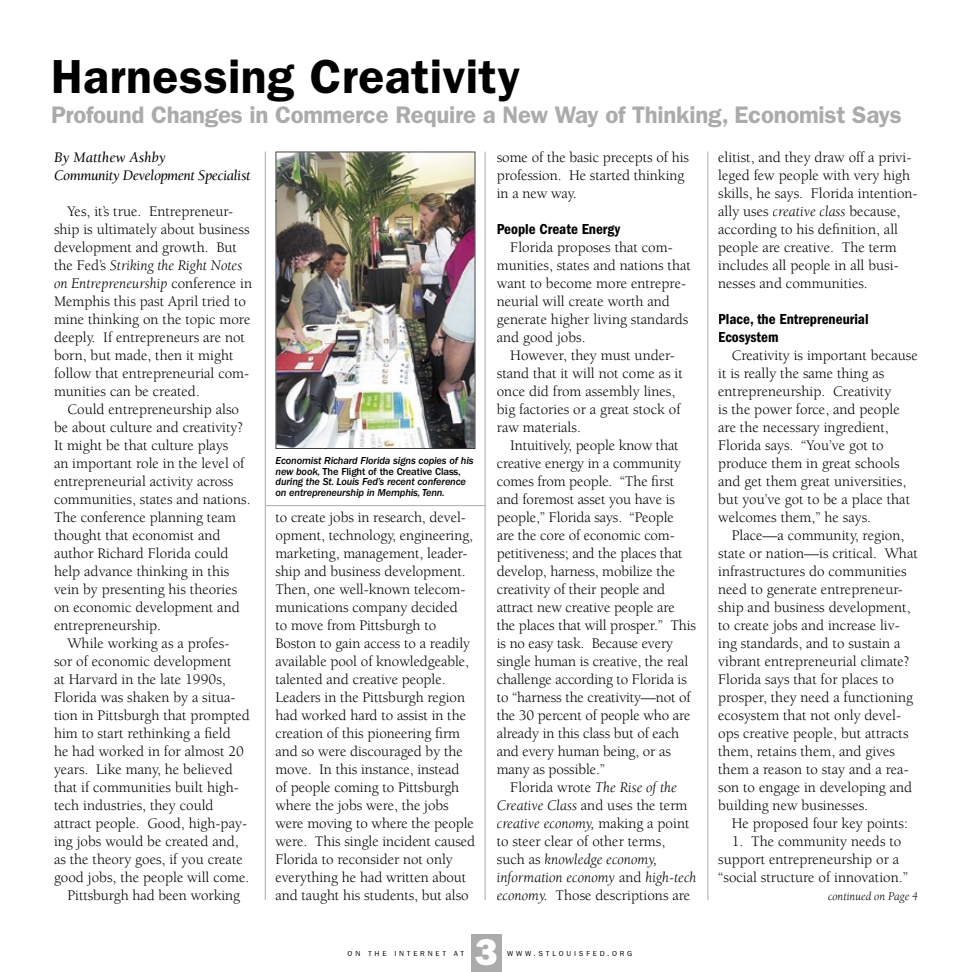
<style>
.page{position:relative;width:972px;height:972px;background:#fff}
.page>*{position:absolute;margin:0;border:0;box-sizing:border-box;transform-origin:0 0}
.t1{font:600 48px "Franklin Gothic";letter-spacing:.01em;color:#000}
.t2{font:800 37.5px "Franklin Gothic";color:#fff}
.t3{font:600 24px "Franklin Gothic";letter-spacing:-.01em;color:#ababab}
.t4{font:15px/18px "Berkeley";color:#000}
.t5{font:italic 15px/18px "Berkeley";color:#000}
.t6{font:600 condensed 15px/18px "Franklin Gothic";color:#000}
.t7{font:italic 15px/18px "Berkeley";letter-spacing:-.03em;color:#000}
.t8{font:italic 12px "Berkeley";color:#000}
.t9{font:italic 500 10.5px/10.5px "Franklin Gothic";letter-spacing:-.015em;color:#000}
.t10{font:7.5px "Franklin Gothic";letter-spacing:.37em;color:#000}
.s1{font-style:italic}
.s2{font-style:normal}
</style>
<div class="page">
<div style="left:471px;top:934px;width:31px;height:38px;background:#ababab"></div>
<hr style="left:708px;top:152px;width:1px;height:748px;background:#ababab">
<hr style="left:265px;top:152px;width:1px;height:748px;background:#ababab">
<hr style="left:485px;top:152px;width:1px;height:748px;background:#ababab">
<img style="left:326px;top:202px;width:99px;height:197px">
<img style="left:276px;top:152px;width:199px;height:50px">
<img style="left:276px;top:201px;width:50px;height:248px">
<img style="left:425px;top:201px;width:50px;height:248px">
<img style="left:325px;top:399px;width:101px;height:50px">
<hr style="left:266px;top:505px;width:220px;height:1px;background:#ababab">
<h1 class="t1" style="left:51px;top:48px;width:471px">Harnessing Creativity</h1>
<h3 class="t3" style="left:51px;top:101px;width:852px">Profound Changes in Commerce Require a New Way of Thinking, Economist Says</h3>
<p class="t7" style="left:54px;top:149px;width:198px">By Matthew Ashby<br>Community Development Specialist</p>
<p class="t4" style="left:54px;top:203px;width:200px;text-indent:14px">Yes, it’s true. Entrepreneur&shy;ship is ultimately about business development and growth. But the Fed’s <span class="s1">Striking the Right Notes on Entrepreneurship</span> conference in<br>Memphis this past April tried to mine thinking on the topic more deeply. If entrepreneurs are not born, but made, then it might follow that entrepreneurial com&shy;munities can be created.</p>
<p class="t4" style="left:54px;top:401px;width:198px;text-indent:14px">Could entrepreneurship also be about culture and creativity?<br>It might be that culture plays<br>an important role in the level of entrepreneurial activity across communities, states and nations.<br>The conference planning team thought that economist and author Richard Florida could help advance thinking in this vein by presenting his theories on economic development and entrepreneurship.</p>
<p class="t4" style="left:68px;top:635px;width:163px">While working as a profes-</p>
<p class="t4" style="left:54px;top:653px;width:179px">sor of economic development</p>
<p class="t4" style="left:54px;top:671px;width:173px">at Harvard in the late 1990s,</p>
<p class="t4" style="left:54px;top:689px;width:183px">Florida was shaken by a situa-</p>
<p class="t4" style="left:54px;top:707px;width:198px">tion in Pittsburgh that prompted</p>
<p class="t4" style="left:54px;top:725px;width:178px">him to start rethinking a field</p>
<p class="t4" style="left:54px;top:743px;width:191px">he had worked in for almost 20</p>
<p class="t4" style="left:54px;top:761px;width:180px">years. Like many, he believed</p>
<p class="t4" style="left:54px;top:779px;width:186px">that if communities built high-</p>
<p class="t4" style="left:54px;top:797px;width:161px">tech industries, they could</p>
<p class="t4" style="left:54px;top:815px;width:195px">attract people. Good, high-pay-</p>
<p class="t4" style="left:54px;top:833px;width:186px">ing jobs would be created and,</p>
<p class="t4" style="left:54px;top:851px;width:190px">as the theory goes, if you create</p>
<p class="t4" style="left:54px;top:869px;width:197px">good jobs, the people will come.</p>
<p class="t4" style="left:68px;top:887px;width:174px">Pittsburgh had been working</p>
<p class="t9" style="left:276px;top:456px;width:199px">Economist Richard Florida signs copies of his new book, <span class="s2">The Flight of the Creative Class, </span>during the St. Louis Fed’s recent conference on entrepreneurship in Memphis, Tenn.</p>
<p class="t4" style="left:275px;top:509px;width:201px">to create jobs in research, devel&shy;opment, technology, engineering, marketing, management, leader&shy;ship and business development.<br>Then, one well-known telecom&shy;munications company decided<br>to move from Pittsburgh to<br>Boston to gain access to a readily available pool of knowledgeable, talented and creative people.<br>Leaders in the Pittsburgh region had worked hard to assist in the creation of this pioneering firm and so were discouraged by the move. In this instance, instead<br>of people coming to Pittsburgh where the jobs were, the jobs were moving to where the people were. This single incident caused<br>Florida to reconsider not only everything he had written about and taught his students, but also</p>
<p class="t4" style="left:497px;top:149px;width:194px">some of the basic precepts of his profession. He started thinking in a new way.</p>
<p class="t6" style="left:497px;top:220px;width:125px">People Create Energy</p>
<p class="t4" style="left:497px;top:239px;width:196px;text-indent:14px">Florida proposes that com&shy;munities, states and nations that want to become more entrepre&shy;neurial will create worth and generate higher living standards and good jobs.</p>
<p class="t4" style="left:497px;top:347px;width:188px;text-indent:14px">However, they must under&shy;stand that it will not come as it once did from assembly lines, big factories or a great stock of raw materials.</p>
<p class="t4" style="left:497px;top:437px;width:201px;text-indent:14px">Intuitively, people know that creative energy in a community comes from people. “The first and foremost asset you have is people,” Florida says. “People<br>are the core of economic com&shy;petitiveness; and the places that develop, harness, mobilize the creativity of their people and attract new creative people are the places that will prosper.” This is no easy task. Because every single human is creative, the real challenge according to Florida is to “harness the creativity—not of the 30 percent of people who are already in this class but of each and every human being, or as many as possible.”</p>
<p class="t5" style="left:497px;top:779px;width:201px;text-indent:14px"><span class="s2">Florida wrote</span> The Rise of the<br>Creative Class <span class="s2">and uses the term </span>creative economy, <span class="s2">making a point to steer clear of other terms, such as</span> knowledge economy, information economy <span class="s2">and</span> high-tech economy. <span class="s2">Those descriptions are</span></p>
<h2 class="t2" style="left:475px;top:930px;width:24px">3</h2>
<p class="t10" style="left:348px;top:950px;width:118px">ON THE INTERNET AT</p>
<p class="t10" style="left:507px;top:950px;width:127px">WWW.STLOUISFED.ORG</p>
<p class="t4" style="left:718px;top:149px;width:201px">elitist, and they draw off a privi&shy;leged few people with very high skills, he says. Florida intention&shy;ally uses <span class="s1">creative class</span> because, according to his definition, all people are creative. The term includes all people in all busi&shy;nesses and communities.</p>
<p class="t6" style="left:718px;top:310px;width:152px">Place, the Entrepreneurial<br>Ecosystem</p>
<p class="t4" style="left:718px;top:347px;width:201px;text-indent:14px">Creativity is important because it is really the same thing as entrepreneurship. Creativity<br>is the power force, and people are the necessary ingredient,<br>Florida says. “You’ve got to produce them in great schools and get them great universities, but you’ve got to be a place that welcomes them,” he says.</p>
<p class="t4" style="left:718px;top:527px;width:201px;text-indent:14px">Place—a community, region, state or nation—is critical. What infrastructures do communities need to generate entrepreneur&shy;ship and business development, to create jobs and increase liv&shy;ing standards, and to sustain a vibrant entrepreneurial climate?<br>Florida says that for places to prosper, they need a functioning ecosystem that not only devel&shy;ops creative people, but attracts them, retains them, and gives them a reason to stay and a rea&shy;son to engage in developing and building new businesses.</p>
<p class="t4" style="left:732px;top:815px;width:178px">He proposed four key points:</p>
<p class="t4" style="left:718px;top:833px;width:191px;text-align:center">1. The community needs to support entrepreneurship or a “social structure of innovation.”</p>
<p class="t8" style="left:828px;top:890px;width:91px">continued on Page 4</p>
</div>
